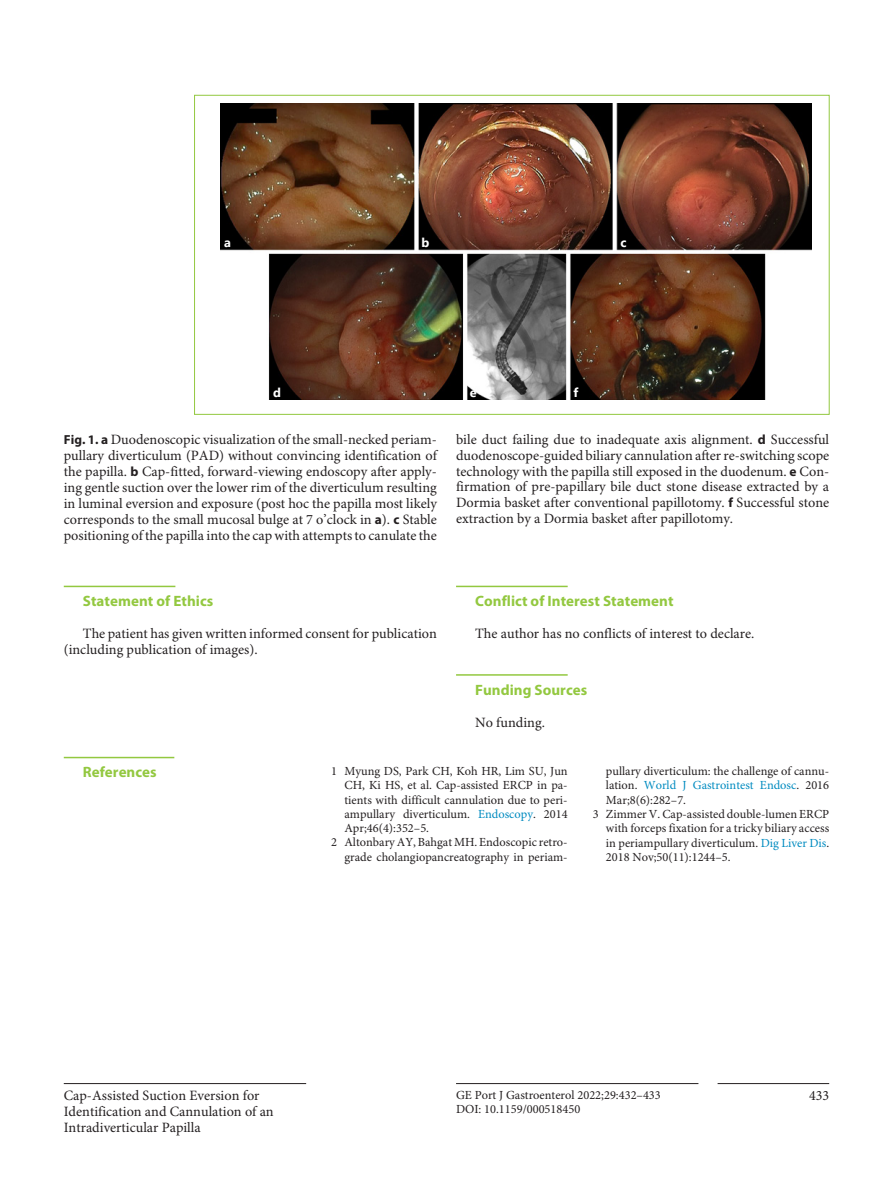
<style>
.page{position:relative;width:893px;height:1191px;background:#fff}
.page>*{position:absolute;margin:0;border:0;box-sizing:border-box;transform-origin:0 0}
.t1{font:700 15px "Myriad Pro";letter-spacing:.005em;color:#93c840}
.t2{font:14.25px/15.9px "Minion Pro";color:#231f20}
.t3{font:700 12.75px "Segoe UI";color:#fff}
.t4{font:12.3px "Minion Pro";color:#231f20}
.t5{font:12.3px "Minion Pro";color:#008bc0}
.s1{font-family:"Myriad Pro";font-weight:700;font-size:13.2px}
.s2{font-family:"Myriad Pro";font-weight:700;font-size:13.35px}
.s3{color:#008bc0}
.s4{color:#231f20}
</style>
<div class="page">
<hr style="left:718px;top:1083px;width:111px;height:1px;background:#231f20">
<hr style="left:456px;top:1083px;width:242px;height:1px;background:#231f20">
<hr style="left:64px;top:1083px;width:242px;height:1px;background:#231f20">
<hr style="left:64px;top:585px;width:111px;height:2px;background:#93c840">
<hr style="left:456px;top:585px;width:112px;height:2px;background:#93c840">
<hr style="left:456px;top:674px;width:112px;height:1px;background:#93c840">
<img style="left:221px;top:104px;width:591px;height:296px">
<hr style="left:64px;top:757px;width:110px;height:1px;background:#93c840">
<p class="t3" style="left:224px;top:230px;width:8px">a</p>
<p class="t3" style="left:422px;top:230px;width:9px">b</p>
<p class="t3" style="left:620px;top:231px;width:8px">c</p>
<p class="t3" style="left:273px;top:380px;width:9px">d</p>
<p class="t3" style="left:470px;top:380px;width:8px">e</p>
<p class="t3" style="left:573px;top:380px;width:6px">f</p>
<p class="t2" style="left:64px;top:432px;width:375px;text-align:justify"><span class="s1">Fig. 1.</span> <span class="s2">a</span> Duodenoscopic visualization of the small-necked periam&shy;pullary diverticulum (PAD) without convincing identification of the papilla. <span class="s2">b</span> Cap-fitted, forward-viewing endoscopy after apply&shy;ing gentle suction over the lower rim of the diverticulum resulting in luminal eversion and exposure (post hoc the papilla most likely corresponds to the small mucosal bulge at 7 o’clock in <span class="s2">a</span>). <span class="s2">c</span> Stable positioning of the papilla into the cap with attempts to canulate the</p>
<p class="t2" style="left:456px;top:432px;width:375px;text-align:justify">bile duct failing due to inadequate axis alignment. <span class="s2">d</span> Successful duodenoscope-guided biliary cannulation after re-switching scope technology with the papilla still exposed in the duodenum. <span class="s2">e</span> Con&shy;firmation of pre-papillary bile duct stone disease extracted by a Dormia basket after conventional papillotomy. <span class="s2">f</span> Successful stone extraction by a Dormia basket after papillotomy.</p>
<p class="t1" style="left:83px;top:593px;width:132px">Statement of Ethics</p>
<p class="t2" style="left:64px;top:626px;width:375px;text-indent:19px">The patient has given written informed consent for publication (including publication of images).</p>
<p class="t1" style="left:475px;top:593px;width:200px">Conflict of Interest Statement</p>
<p class="t2" style="left:475px;top:626px;width:281px">The author has no conflicts of interest to declare.</p>
<p class="t1" style="left:475px;top:681px;width:114px">Funding Sources</p>
<p class="t2" style="left:475px;top:714px;width:71px">No funding.</p>
<p class="t1" style="left:83px;top:764px;width:75px">References</p>
<p class="t4" style="left:331px;top:764px;width:238px">1 Myung DS, Park CH, Koh HR, Lim SU, Jun</p>
<p class="t4" style="left:344px;top:778px;width:225px">CH, Ki HS, et al. Cap-assisted ERCP in pa-</p>
<p class="t4" style="left:344px;top:792px;width:225px">tients with difficult cannulation due to peri-</p>
<p class="t4" style="left:344px;top:806px;width:225px">ampullary diverticulum. <span class="s3">Endoscopy</span>. 2014</p>
<p class="t4" style="left:344px;top:821px;width:86px">Apr;46(4):352–5.</p>
<p class="t4" style="left:331px;top:835px;width:238px">2 Altonbary AY, Bahgat MH. Endoscopic retro-</p>
<p class="t4" style="left:344px;top:849px;width:225px">grade cholangiopancreatography in periam-</p>
<p class="t4" style="left:606px;top:764px;width:225px">pullary diverticulum: the challenge of cannu-</p>
<p class="t5" style="left:606px;top:778px;width:225px"><span class="s4">lation.</span> World J Gastrointest Endosc<span class="s4">. 2016</span></p>
<p class="t4" style="left:606px;top:792px;width:82px">Mar;8(6):282–7.</p>
<p class="t4" style="left:593px;top:806px;width:238px">3 Zimmer V. Cap-assisted double-lumen ERCP</p>
<p class="t4" style="left:606px;top:821px;width:225px">with forceps fixation for a tricky biliary access</p>
<p class="t4" style="left:606px;top:835px;width:225px">in periampullary diverticulum. <span class="s3">Dig Liver Dis</span>.</p>
<p class="t4" style="left:606px;top:849px;width:126px">2018 Nov;50(11):1244–5.</p>
<p class="t2" style="left:64px;top:1088px;width:211px">Cap-Assisted Suction Eversion for<br>Identification and Cannulation of an<br>Intradiverticular Papilla</p>
<p class="t4" style="left:456px;top:1087px;width:206px">GE Port J Gastroenterol 2022;29:432–433</p>
<p class="t2" style="left:809px;top:1088px;width:22px">433</p>
<p class="t4" style="left:456px;top:1101px;width:126px">DOI: 10.1159/000518450</p>
</div>
